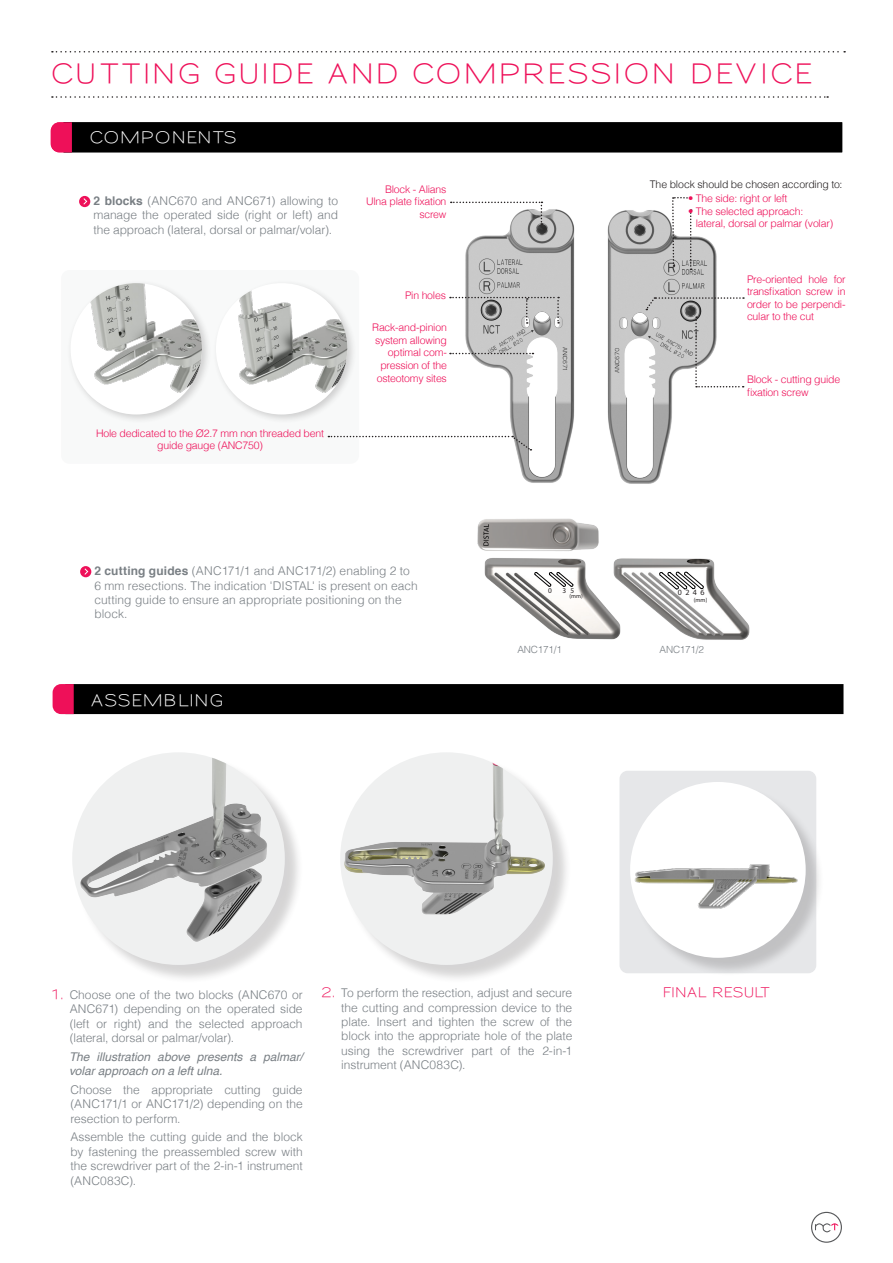
<style>
.page{position:relative;width:893px;height:1263px;background:#fff}
.page>*{position:absolute;margin:0;border:0;box-sizing:border-box;transform-origin:0 0}
.titre1{font:600 27px "Sansumi";letter-spacing:.065em;color:#ee1059}
.titre2{font:600 16.2px "Sansumi";letter-spacing:.04em;color:#fff}
.titre2-2{font:600 16.2px "Sansumi";letter-spacing:.015em;color:#fff}
.texte{font:600 13.5px "Sansumi";letter-spacing:-.02em;color:#ee1059}
.texte-2{font:300 12px/14.4px "Helvetica";letter-spacing:-.005em;color:#797f84;text-align:justify}
.texte-3{font:italic 12px/14.4px "Helvetica";color:#797f84}
.t1{font:300 10.5px/12.6px "Helvetica";letter-spacing:-.02em;color:#ee1059;text-align:right}
.texte-4{font:300 10.5px "Helvetica";letter-spacing:-.01em;color:#231f20}
.t2{font:300 9.9px "Helvetica";letter-spacing:-.02em;color:#797f84}
.t3{font:8.1px "Myriad Pro";color:#231f20}
.t4{font:7.35px "Myriad Pro";color:#231f20}
.t5{font:6.15px "Myriad Pro";color:#231f20}
.t6{font:6px "Myriad Pro";color:#231f20}
.s1{font-weight:700}
.s2{font-family:"Sansumi";font-weight:600;font-size:13.5px;color:#ee1059}
</style>
<div class="page">
<svg style="left:811px;top:1212px;width:31px;height:31px"></svg>
<svg style="left:52px;top:51px;width:793px;height:2px"></svg>
<div style="left:61px;top:270px;width:298px;height:194px;background:#f8f9f9;border-radius:9px"></div>
<img style="left:452px;top:201px;width:278px;height:283px">
<img style="left:477px;top:518px;width:122px;height:33px">
<img style="left:484px;top:558px;width:130px;height:82px">
<svg style="left:534px;top:572px;width:39px;height:15px"></svg>
<img style="left:614px;top:558px;width:136px;height:82px">
<svg style="left:659px;top:572px;width:45px;height:17px"></svg>
<svg style="left:671px;top:197px;width:21px;height:73px"></svg>
<svg style="left:645px;top:297px;width:99px;height:13px"></svg>
<svg style="left:451px;top:202px;width:91px;height:23px"></svg>
<svg style="left:450px;top:353px;width:83px;height:1px"></svg>
<svg style="left:328px;top:436px;width:203px;height:15px"></svg>
<svg style="left:695px;top:316px;width:49px;height:71px"></svg>
<svg style="left:450px;top:297px;width:109px;height:27px"></svg>
<div style="left:67px;top:280px;width:144px;height:144px;background:#231f20;opacity:.19"></div>
<img style="left:71px;top:283px;width:131px;height:131px;border-radius:66px">
<div style="left:213px;top:280px;width:144px;height:144px;background:#231f20;opacity:.19"></div>
<img style="left:216px;top:283px;width:131px;height:131px;border-radius:66px">
<svg style="left:52px;top:96px;width:776px;height:2px"></svg>
<div style="left:53px;top:688px;width:790px;height:30px;background:linear-gradient(to right,#f5f4f5,#f4f5f4)"></div>
<div style="left:65px;top:684px;width:778px;height:30px;background:#000"></div>
<svg style="left:53px;top:684px;width:21px;height:30px"></svg>
<div style="left:79px;top:196px;width:11px;height:11px;background:#ee1059;border-radius:50%"></div>
<svg style="left:83px;top:198px;width:5px;height:7px"></svg>
<div style="left:619px;top:771px;width:197px;height:202px;background:#e6e7e9;border-radius:8px"></div>
<div style="left:632px;top:784px;width:192px;height:192px;background:#231f20;opacity:.19"></div>
<img style="left:630px;top:782px;width:176px;height:176px;border-radius:88px">
<div style="left:64px;top:122px;width:778px;height:30px;background:#000"></div>
<svg style="left:51px;top:122px;width:21px;height:30px"></svg>
<div style="left:74px;top:754px;width:229px;height:229px;background:#231f20;opacity:.19"></div>
<img style="left:72px;top:752px;width:213px;height:213px;border-radius:106px">
<div style="left:342px;top:754px;width:229px;height:229px;background:#231f20;opacity:.19"></div>
<div style="left:340px;top:752px;width:213px;height:213px;background:#eff0f0;border-radius:50%"></div>
<img style="left:340px;top:752px;width:213px;height:193px">
<div style="left:80px;top:566px;width:11px;height:11px;background:#ee1059;border-radius:50%"></div>
<svg style="left:84px;top:568px;width:5px;height:7px"></svg>
<p class="titre1" style="left:51px;top:59px;width:763px">CUTTING GUIDE AND COMPRESSION DEVICE</p>
<p class="titre2-2" style="left:90px;top:129px;width:148px">COMPONENTS</p>
<p class="titre2" style="left:171px;top:129px;width:70px">SITION</p>
<p class="texte-2" style="left:93px;top:193px;width:246px"><span class="s1">2 blocks</span> (ANC670 and ANC671) allowing to manage the operated side (right or left) and the approach (lateral, dorsal or palmar/volar).</p>
<p class="t1" style="left:366px;top:182px;width:82px">Block - Alians<br>Ulna plate fixation screw</p>
<p class="t1" style="left:405px;top:289px;width:42px">Pin holes</p>
<p class="t1" style="left:96px;top:426px;width:229px;text-align:center">Hole dedicated to the Ø2.7 mm non threaded bent guide gauge (ANC750)</p>
<p class="t1" style="left:372px;top:320px;width:76px">Rack-and-pinion system allowing optimal com&shy;pression of the osteotomy sites</p>
<p class="texte-2" style="left:94px;top:563px;width:325px;text-align:left"><span class="s1">2 cutting guides</span> (ANC171/1 and ANC171/2) enabling 2 to 6 mm resections. The indication 'DISTAL' is present on each cutting guide to ensure an appropriate positioning on the block.</p>
<p class="titre2" style="left:92px;top:692px;width:133px">ASSEMBLING</p>
<p class="texte-4" style="left:650px;top:175px;width:194px">The block should be chosen according to:</p>
<p class="t1" style="left:688px;top:191px;width:101px">• The side: right or left</p>
<p class="t1" style="left:696px;top:204px;width:139px;text-align:left;text-indent:-8px">• The selected approach: lateral, dorsal or palmar (volar)</p>
<p class="t1" style="left:747px;top:272px;width:100px;text-align:justify">Pre-oriented hole for transfixation screw in order to be perpendi&shy;cular to the cut</p>
<p class="t1" style="left:747px;top:373px;width:95px;text-align:left">Block - cutting guide fixation screw</p>
<p class="t4" style="left:548px;top:586px;width:5px">0</p>
<p class="t4" style="left:562px;top:586px;width:13px">3 5</p>
<p class="t6" style="left:569px;top:593px;width:15px">(mm)</p>
<p class="t3" style="left:678px;top:588px;width:28px">0246</p>
<p class="t5" style="left:694px;top:596px;width:15px">(mm)</p>
<p class="t2" style="left:517px;top:641px;width:46px">ANC171/1</p>
<p class="t2" style="left:660px;top:641px;width:46px">ANC171/2</p>
<p class="texte-2" style="left:70px;top:986px;width:234px;text-indent:-19px"><span class="s2">1.</span> Choose one of the two blocks (ANC670 or ANC671) depending on the operated side (left or right) and the selected approach (lateral, dorsal or palmar/volar).</p>
<p class="texte-3" style="left:69px;top:1050px;width:235px">The illustration above presents a palmar/ volar approach on a left ulna.</p>
<p class="texte-2" style="left:71px;top:1081px;width:234px">Choose the appropriate cutting guide (ANC171/1 or ANC171/2) depending on the resection to perform.</p>
<p class="texte-2" style="left:71px;top:1129px;width:234px">Assemble the cutting guide and the block by fastening the preassembled screw with the screwdriver part of the 2-in-1 instrument (ANC083C).</p>
<p class="texte-2" style="left:341px;top:985px;width:233px;text-indent:-21px"><span class="s2">2.</span> To perform the resection, adjust and secure the cutting and compression device to the plate. Insert and tighten the screw of the block into the appropriate hole of the plate using the screwdriver part of the 2-in-1 instrument (ANC083C).</p>
<p class="texte" style="left:663px;top:985px;width:109px">FINAL RESULT</p>
</div>
